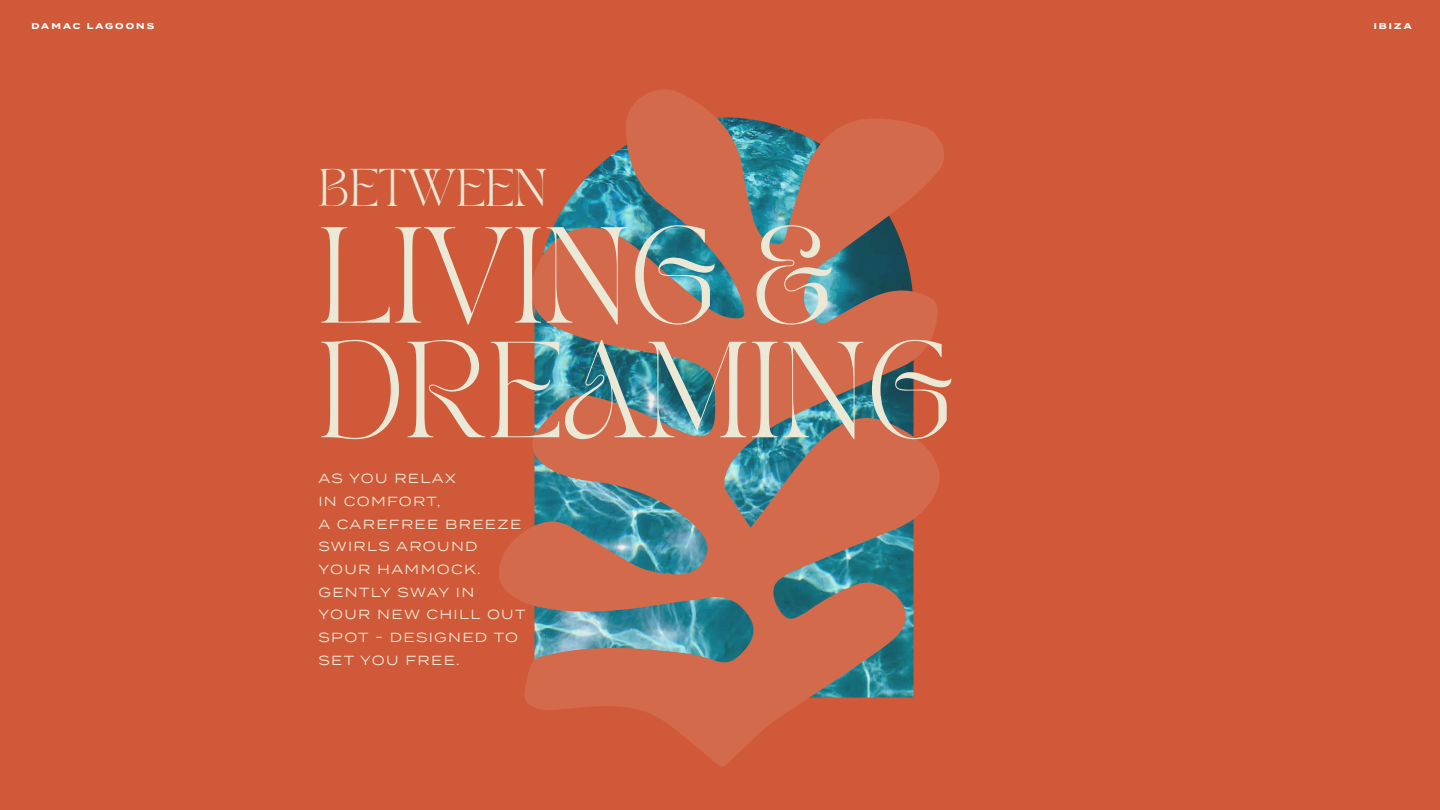
<style>
.page{position:relative;width:1440px;height:810px;background:#cf5938}
.page>*{position:absolute;margin:0;border:0;box-sizing:border-box;transform-origin:0 0}
.t1{font:95.47px/114.6px "TAN PEARL Regular";color:#ebe8d5}
.t2{font:37.12px "TAN PEARL Regular";color:#ebe8d5}
.t3{font:13.2px/22.6px "Termina";letter-spacing:.1em;color:#ebe8d5}
.t4{font:700 8.48px "Termina";letter-spacing:.25em;color:#fff}
</style>
<div class="page">
<svg style="left:499px;top:89px;width:445px;height:677px;fill:#cf6a4c"></svg>
<p class="t4" style="left:31px;top:20px;width:124px">DAMAC LAGOONS</p>
<p class="t4" style="left:1374px;top:20px;width:39px">IBIZA</p>
<h2 class="t2" style="left:318px;top:161px;width:230px">BETWEEN</h2>
<h1 class="t1" style="left:318px;top:228px;width:637px">LIVING &amp;<br>DREAMING</h1>
<p class="t3" style="left:318px;top:467px;width:209px">AS YOU RELAX<br>IN COMFORT,<br>A CAREFREE BREEZE<br>SWIRLS AROUND<br>YOUR HAMMOCK.<br>GENTLY SWAY IN<br>YOUR NEW CHILL OUT<br>SPOT - DESIGNED TO<br>SET YOU FREE.</p>
</div>
